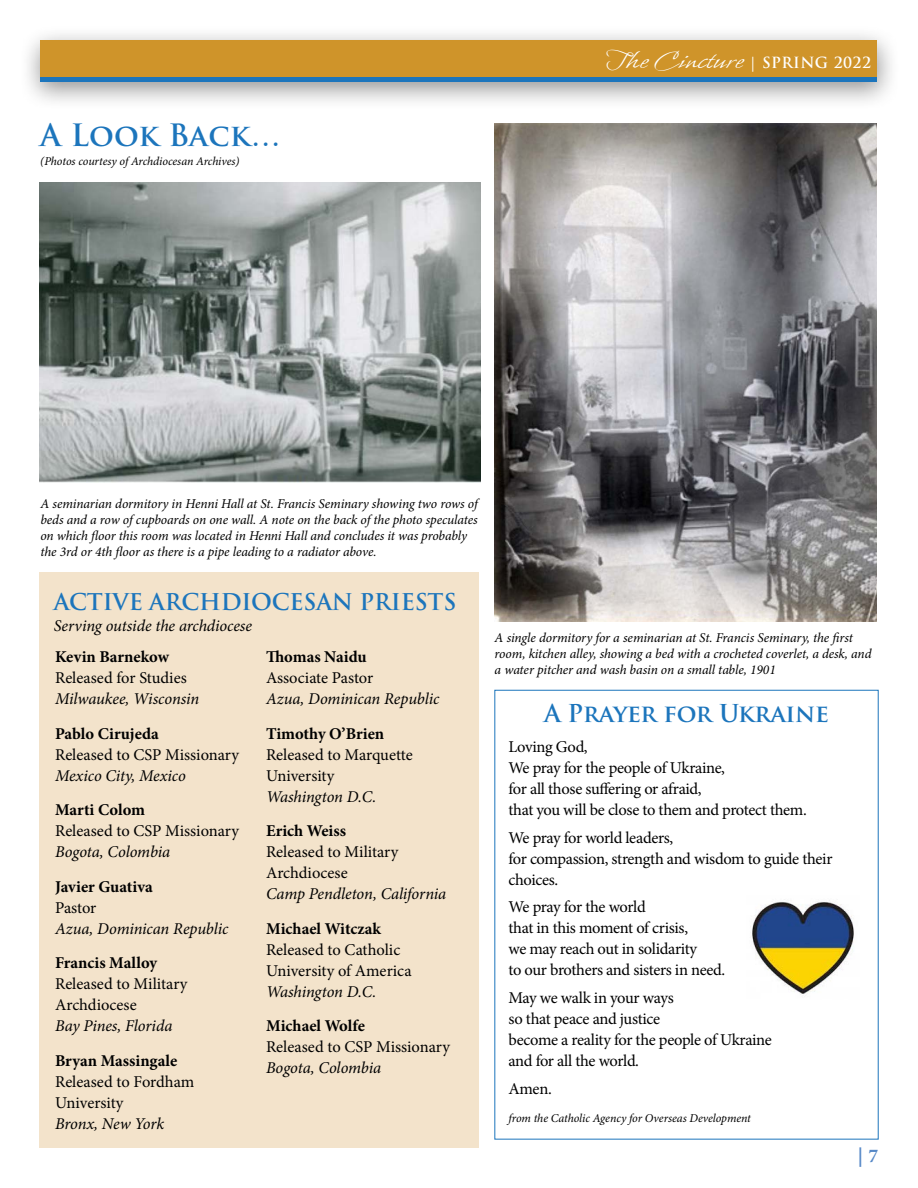
<style>
.page{position:relative;width:918px;height:1188px;background:#fff}
.page>*{position:absolute;margin:0;border:0;box-sizing:border-box;transform-origin:0 0}
.t1{font:30px "Whisper ROB";letter-spacing:.03em;color:#fff}
.t2{font:700 30px "Trajan Pro";letter-spacing:.005em;color:#1c75bc}
.t3{font:700 24px "Trajan Pro";letter-spacing:-.01em;color:#1c75bc}
.t4{font:700 22.5px "Trajan Pro";letter-spacing:-.01em;color:#1c75bc}
.t5{font:700 19.5px "Minion Pro";color:#5688c7}
.t6{font:16.5px/21px "Minion Pro";letter-spacing:-.015em;color:#000}
.t7{font:italic 16.5px "Minion Pro";letter-spacing:-.01em;color:#000}
.t8{font:700 16.5px "Minion Pro";color:#000}
.t9{font:italic 13.5px/16.2px "Minion Pro";letter-spacing:-.01em;color:#000}
.t10{font:italic 12px "Minion Pro";letter-spacing:-.01em;color:#000}
.s1{font-family:"Trajan Pro";font-weight:700;font-size:15px}
</style>
<div class="page">
<div style="left:40px;top:572px;width:439px;height:576px;background:#f3e3cb"></div>
<div style="left:19px;top:25px;width:881px;height:85px;background:#000;opacity:.42"></div>
<div style="left:40px;top:40px;width:838px;height:42px;background:#cf942a"></div>
<hr style="left:40px;top:78px;width:838px;height:4px;background:#1c75bc">
<img style="left:40px;top:183px;width:441px;height:300px">
<img style="left:752px;top:900px;width:102px;height:94px">
<img style="left:495px;top:123px;width:382px;height:498px">
<h1 class="t2" style="left:40px;top:116px;width:242px">A Look Back…</h1>
<p class="t10" style="left:40px;top:153px;width:201px">(Photos courtesy of Archdiocesan Archives)</p>
<h1 class="t1" style="left:606px;top:45px;width:267px">The Cincture <span class="s1">| SPRING 2022</span></h1>
<p class="t9" style="left:40px;top:495px;width:439px">A seminarian dormitory in Henni Hall at St. Francis Seminary showing two rows of beds and a row of cupboards on one wall. A note on the back of the photo speculates on which floor this room was located in Henni Hall and concludes it was probably the 3rd or 4th floor as there is a pipe leading to a radiator above.</p>
<h3 class="t4" style="left:54px;top:587px;width:404px">ACTIVE ARCHDIOCESAN PRIESTS</h3>
<p class="t7" style="left:54px;top:614px;width:200px">Serving outside the archdiocese</p>
<p class="t8" style="left:55px;top:645px;width:115px">Kevin Barnekow</p>
<p class="t6" style="left:55px;top:667px;width:133px">Released for Studies</p>
<p class="t7" style="left:55px;top:688px;width:146px">Milwaukee, Wisconsin</p>
<p class="t8" style="left:55px;top:722px;width:105px">Pablo Cirujeda</p>
<p class="t6" style="left:55px;top:744px;width:186px">Released to CSP Missionary</p>
<p class="t7" style="left:55px;top:764px;width:132px">Mexico City, Mexico</p>
<p class="t8" style="left:55px;top:798px;width:92px">Marti Colom</p>
<p class="t6" style="left:55px;top:820px;width:186px">Released to CSP Missionary</p>
<p class="t7" style="left:55px;top:841px;width:117px">Bogota, Colombia</p>
<p class="t8" style="left:55px;top:875px;width:99px">Javier Guativa</p>
<p class="t6" style="left:55px;top:897px;width:43px">Pastor</p>
<p class="t7" style="left:55px;top:917px;width:175px">Azua, Dominican Republic</p>
<p class="t8" style="left:55px;top:951px;width:104px">Francis Malloy</p>
<p class="t6" style="left:55px;top:973px;width:134px">Released to Military<br>Archdiocese</p>
<p class="t7" style="left:55px;top:1015px;width:119px">Bay Pines, Florida</p>
<p class="t8" style="left:55px;top:1049px;width:124px">Bryan Massingale</p>
<p class="t6" style="left:55px;top:1071px;width:141px">Released to Fordham<br>University</p>
<p class="t7" style="left:55px;top:1112px;width:111px">Bronx, New York</p>
<p class="t8" style="left:266px;top:645px;width:102px">Thomas Naidu</p>
<p class="t6" style="left:266px;top:667px;width:109px">Associate Pastor</p>
<p class="t7" style="left:266px;top:688px;width:175px">Azua, Dominican Republic</p>
<p class="t8" style="left:266px;top:722px;width:120px">Timothy O’Brien</p>
<p class="t6" style="left:266px;top:744px;width:148px">Released to Marquette<br>University</p>
<p class="t7" style="left:266px;top:785px;width:112px">Washington D.C.</p>
<p class="t8" style="left:266px;top:819px;width:82px">Erich Weiss</p>
<p class="t6" style="left:266px;top:842px;width:134px">Released to Military<br>Archdiocese</p>
<p class="t7" style="left:266px;top:883px;width:182px">Camp Pendleton, California</p>
<p class="t8" style="left:266px;top:917px;width:116px">Michael Witczak</p>
<p class="t6" style="left:266px;top:939px;width:147px">Released to Catholic<br>University of America</p>
<p class="t7" style="left:266px;top:980px;width:112px">Washington D.C.</p>
<p class="t8" style="left:266px;top:1014px;width:100px">Michael Wolfe</p>
<p class="t6" style="left:266px;top:1037px;width:186px">Released to CSP Missionary</p>
<p class="t7" style="left:266px;top:1057px;width:117px">Bogota, Colombia</p>
<p class="t9" style="left:495px;top:629px;width:378px">A single dormitory for a seminarian at St. Francis Seminary, the first room, kitchen alley, showing a bed with a crocheted coverlet, a desk, and a water pitcher and wash basin on a small table, 1901</p>
<h2 class="t3" style="left:544px;top:698px;width:286px">A Prayer for Ukraine</h2>
<p class="t6" style="left:509px;top:736px;width:300px">Loving God,<br>We pray for the people of Ukraine,<br>for all those suffering or afraid,<br>that you will be close to them and protect them.</p>
<p class="t6" style="left:509px;top:827px;width:325px">We pray for world leaders,<br>for compassion, strength and wisdom to guide their choices.</p>
<p class="t6" style="left:509px;top:897px;width:218px">We pray for the world<br>that in this moment of crisis,<br>we may reach out in solidarity<br>to our brothers and sisters in need.</p>
<p class="t6" style="left:509px;top:988px;width:265px">May we walk in your ways<br>so that peace and justice<br>become a reality for the people of Ukraine and for all the world.</p>
<p class="t6" style="left:509px;top:1078px;width:45px">Amen.</p>
<p class="t10" style="left:509px;top:1110px;width:244px">from the Catholic Agency for Overseas Development</p>
<p class="t5" style="left:858px;top:1142px;width:22px">| 7</p>
</div>
